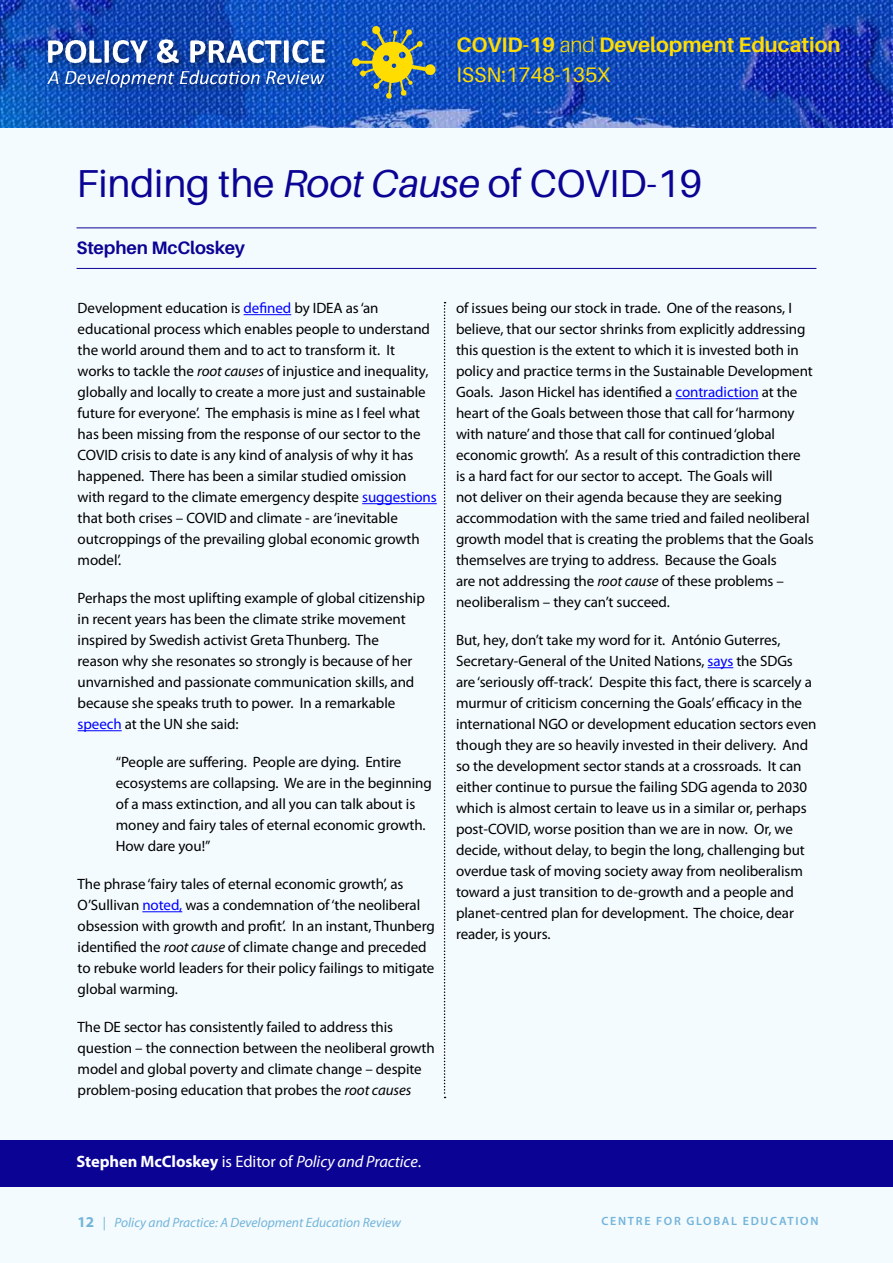
<style>
.page{position:relative;width:893px;height:1263px;background:#fff}
.page>*{position:absolute;margin:0;border:0;box-sizing:border-box;transform-origin:0 0}
.t1{font:39px "Aileron";letter-spacing:-.005em;color:#0b0394}
.t2{font:700 21px/30px "Aileron";color:#fd0}
.t3{font:700 18px "Aileron";letter-spacing:-.005em;color:#0b0394}
.t4{font:italic 16.5px "Myriad Pro";letter-spacing:-.005em;color:#fff}
.t5{font:15px/21px "Myriad Pro";letter-spacing:-.005em;color:#000}
.t6{font:italic 13.5px "Myriad Pro";color:#72b4db}
.t7{font:600 12px "Myriad Pro";letter-spacing:.14em;color:#72b4db}
.s1{font-weight:300}
.s2{font-weight:400}
.s3{font-style:italic}
.s4{color:#00f}
.s5{font-weight:700;font-style:normal}
.s6{font-style:normal}
.s7{font-weight:700;font-style:normal;font-size:15px}
</style>
<div class="page">
<div style="left:0;top:128px;width:893px;height:1135px;background:#f4fbfe"></div>
<img style="left:0;top:0;width:893px;height:128px">
<div style="left:44px;top:35px;width:291px;height:60px;background:#000;opacity:.55"></div>
<img style="left:39px;top:28px;width:295px;height:60px">
<img style="left:350px;top:20px;width:87px;height:87px">
<hr style="left:244px;top:314px;width:47px;height:1px;background:#00f">
<hr style="left:362px;top:503px;width:75px;height:1px;background:#00f">
<hr style="left:78px;top:730px;width:44px;height:1px;background:#00f">
<hr style="left:142px;top:911px;width:40px;height:1px;background:#00f">
<hr style="left:675px;top:398px;width:84px;height:1px;background:#00f">
<svg style="left:708px;top:667px;width:25px;height:1px"></svg>
<div style="left:0;top:1140px;width:893px;height:46px;background:#0b0394"></div>
<hr style="left:77px;top:227px;width:739px;height:1px;background:#0b0394">
<hr style="left:77px;top:268px;width:739px;height:1px;background:#0b0394">
<svg style="left:444px;top:302px;width:2px;height:796px"></svg>
<h2 class="t2" style="left:456px;top:30px;width:386px">COVID-19 <span class="s1">and</span> Development Education<br><span class="s2">ISSN:1748-135X</span></h2>
<h1 class="t1" style="left:77px;top:162px;width:627px">Finding the <span class="s3">Root Cause</span> of COVID-19</h1>
<p class="t3" style="left:77px;top:237px;width:170px">Stephen McCloskey</p>
<p class="t5" style="left:78px;top:297px;width:361px">Development education is <span class="s4">defined</span> by IDEA as ‘an educational process which enables people to understand the world around them and to act to transform it. It<br>works to tackle the <span class="s3">root causes</span> of injustice and inequality, globally and locally to create a more just and sustainable future for everyone’. The emphasis is mine as I feel what has been missing from the response of our sector to the COVID crisis to date is any kind of analysis of why it has happened. There has been a similar studied omission with regard to the climate emergency despite <span class="s4">suggestions </span>that both crises – COVID and climate - are ‘inevitable outcroppings of the prevailing global economic growth model’.</p>
<p class="t5" style="left:78px;top:587px;width:349px">Perhaps the most uplifting example of global citizenship in recent years has been the climate strike movement inspired by Swedish activist Greta Thunberg. The<br>reason why she resonates so strongly is because of her unvarnished and passionate communication skills, and because she speaks truth to power. In a remarkable <span class="s4">speech</span> at the UN she said:</p>
<p class="t5" style="left:116px;top:751px;width:318px">“People are suffering. People are dying. Entire ecosystems are collapsing. We are in the beginning of a mass extinction, and all you can talk about is money and fairy tales of eternal economic growth.<br>How dare you!”</p>
<p class="t5" style="left:78px;top:873px;width:359px">The phrase ‘fairy tales of eternal economic growth’, as O’Sullivan <span class="s4">noted,</span> was a condemnation of ‘the neoliberal obsession with growth and profit’. In an instant, Thunberg identified the <span class="s3">root cause</span> of climate change and preceded to rebuke world leaders for their policy failings to mitigate global warming.</p>
<p class="t5" style="left:78px;top:1016px;width:359px">The DE sector has consistently failed to address this question – the connection between the neoliberal growth model and global poverty and climate change – despite problem-posing education that probes the <span class="s3">root causes</span></p>
<p class="t5" style="left:456px;top:297px;width:359px">of issues being our stock in trade. One of the reasons, I believe, that our sector shrinks from explicitly addressing this question is the extent to which it is invested both in policy and practice terms in the Sustainable Development Goals. Jason Hickel has identified a <span class="s4">contradiction</span> at the heart of the Goals between those that call for ‘harmony with nature’ and those that call for continued ‘global economic growth’. As a result of this contradiction there is a hard fact for our sector to accept. The Goals will<br>not deliver on their agenda because they are seeking accommodation with the same tried and failed neoliberal growth model that is creating the problems that the Goals themselves are trying to address. Because the Goals<br>are not addressing the <span class="s3">root cause</span> of these problems – neoliberalism – they can’t succeed.</p>
<p class="t5" style="left:456px;top:629px;width:362px">But, hey, don’t take my word for it. António Guterres, Secretary-General of the United Nations, <span class="s4">says</span> the SDGs<br>are ‘seriously off-track’. Despite this fact, there is scarcely a murmur of criticism concerning the Goals’ efficacy in the international NGO or development education sectors even though they are so heavily invested in their delivery. And so the development sector stands at a crossroads. It can either continue to pursue the failing SDG agenda to 2030 which is almost certain to leave us in a similar or, perhaps post-COVID, worse position than we are in now. Or, we decide, without delay, to begin the long, challenging but overdue task of moving society away from neoliberalism toward a just transition to de-growth and a people and planet-centred plan for development. The choice, dear reader, is yours.</p>
<p class="t4" style="left:77px;top:1151px;width:346px"><span class="s5">Stephen McCloskey</span> <span class="s6">is Editor of</span> Policy and Practice<span class="s6">.</span></p>
<p class="t6" style="left:78px;top:1214px;width:325px"><span class="s7">12</span> <span class="s6">|</span> Policy and Practice: A Development Education Review</p>
<p class="t7" style="left:601px;top:1213px;width:218px">CENTRE FOR GLOBAL EDUCATION</p>
</div>
